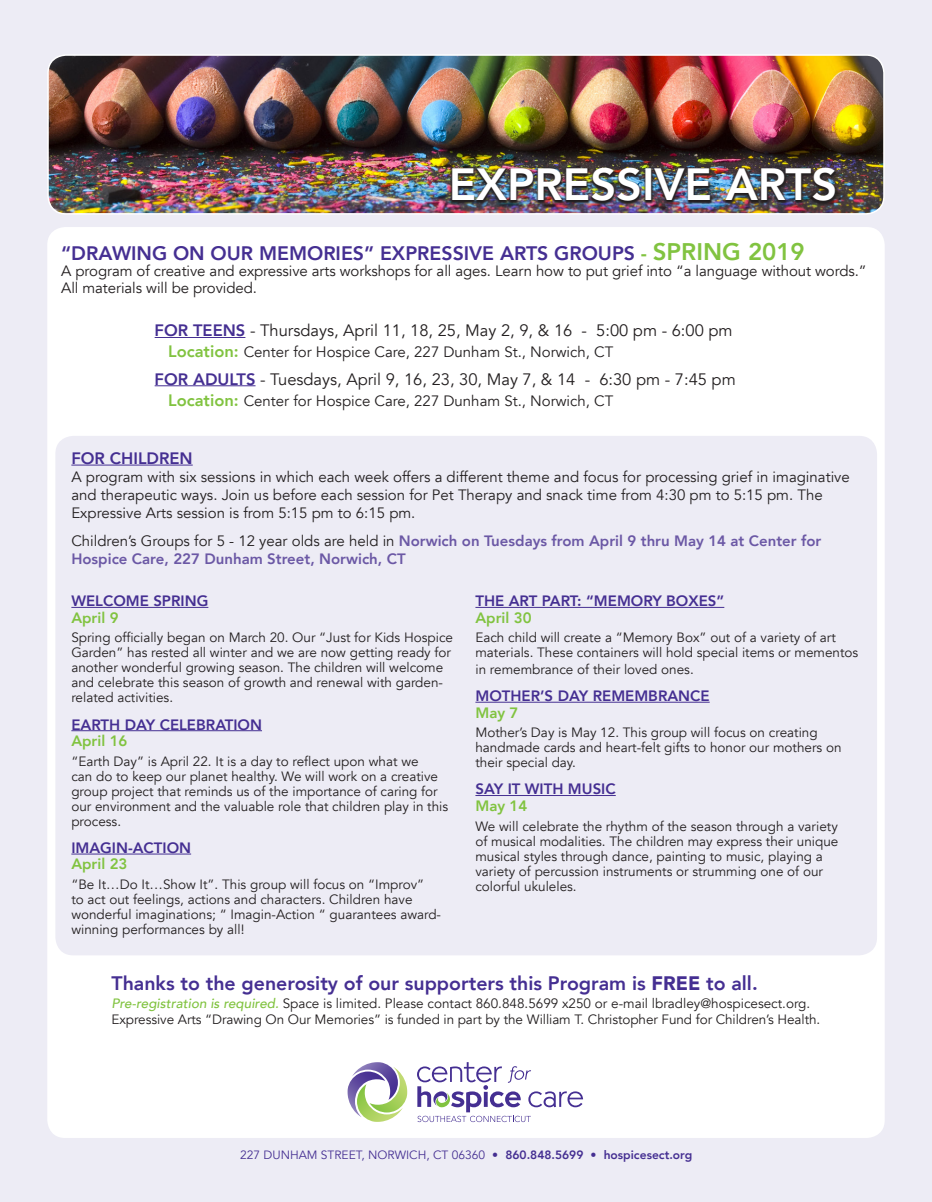
<style>
.page{position:relative;width:932px;height:1202px;background:#edecf5}
.page>*{position:absolute;margin:0;border:0;box-sizing:border-box;transform-origin:0 0}
.t1{font:800 45px "Avenir";color:#fff}
.t2{font:800 19.5px "Avenir";color:#452f92}
.t3{font:16.5px "Avenir";color:#231f20}
.t4{font:800 16.5px "Avenir";color:#452f92}
.t5{font:15px/18px "Avenir";color:#231f20}
.t6{font:800 15px/16.5px "Avenir";color:#452f92}
.t7{font:800 15px/18px "Avenir";color:#6b58a5}
.t8{font:13.5px/15px "Avenir";color:#231f20}
.t9{font:12px "Avenir";color:#452f92}
.s1{color:#81c340}
.s2{font-size:24px;color:#81c340}
.s3{font-weight:800;color:#452f92}
.s4{font-weight:800;font-size:16.5px;color:#81c340}
.s5{font-weight:400;color:#231f20}
.s6{font-weight:900}
.s7{font-weight:500;font-style:italic;color:#81c340}
.s8{font-weight:800}
</style>
<div class="page">
<div style="left:47px;top:227px;width:837px;height:911px;background:#fff;border-radius:18px"></div>
<div style="left:55px;top:436px;width:822px;height:519px;background:#edecf5;border-radius:18px"></div>
<img style="left:48px;top:55px;width:836px;height:159px">
<div style="left:47px;top:54px;width:837px;height:161px;border:2px solid #fff;border-radius:18px"></div>
<img style="left:449px;top:167px;width:388px;height:39px">
<hr style="left:71px;top:464px;width:122px;height:1px;background:#452f92">
<svg style="left:417px;top:1062px;width:166px;height:60px"></svg>
<svg style="left:347px;top:1062px;width:60px;height:59px"></svg>
<hr style="left:155px;top:337px;width:90px;height:1px;background:#452f92">
<hr style="left:155px;top:385px;width:100px;height:1px;background:#452f92">
<hr style="left:71px;top:607px;width:137px;height:1px;background:#452f92">
<hr style="left:71px;top:730px;width:191px;height:1px;background:#452f92">
<hr style="left:71px;top:853px;width:120px;height:1px;background:#452f92">
<hr style="left:475px;top:607px;width:249px;height:1px;background:#452f92">
<hr style="left:475px;top:702px;width:234px;height:1px;background:#452f92">
<hr style="left:475px;top:795px;width:140px;height:1px;background:#452f92">
<p class="t1" style="left:448px;top:149px;width:390px">EXPRESSIVE ARTS</p>
<p class="t2" style="left:61px;top:237px;width:745px">“DRAWING ON OUR MEMORIES” EXPRESSIVE ARTS GROUPS <span class="s1">-</span> <span class="s2">SPRING 2019</span></p>
<p class="t5" style="left:61px;top:263px;width:807px;line-height:16.5px">A program of creative and expressive arts workshops for all ages. Learn how to put grief into “a language without words.”<br>All materials will be provided.</p>
<p class="t3" style="left:155px;top:321px;width:579px"><span class="s3">FOR TEENS</span> - Thursdays, April 11, 18, 25, May 2, 9, &amp; 16 - 5:00 pm - 6:00 pm</p>
<p class="t5" style="left:168px;top:343px;width:446px"><span class="s4">Location:</span> Center for Hospice Care, 227 Dunham St., Norwich, CT</p>
<p class="t3" style="left:155px;top:369px;width:582px"><span class="s3">FOR ADULTS</span> - Tuesdays, April 9, 16, 23, 30, May 7, &amp; 14 - 6:30 pm - 7:45 pm</p>
<p class="t5" style="left:168px;top:392px;width:446px"><span class="s4">Location:</span> Center for Hospice Care, 227 Dunham St., Norwich, CT</p>
<p class="t4" style="left:71px;top:445px;width:123px">FOR CHILDREN</p>
<p class="t5" style="left:71px;top:468px;width:780px">A program with six sessions in which each week offers a different theme and focus for processing grief in imaginative and therapeutic ways. Join us before each session for Pet Therapy and snack time from 4:30 pm to 5:15 pm. The<br>Expressive Arts session is from 5:15 pm to 6:15 pm.</p>
<p class="t7" style="left:71px;top:531px;width:751px"><span class="s5">Children’s Groups for 5 - 12 year olds are held in</span> Norwich on Tuesdays from April 9 thru May 14 at Center for<br>Hospice Care, 227 Dunham Street, Norwich, CT</p>
<p class="t6" style="left:71px;top:593px;width:138px">WELCOME SPRING<br><span class="s1">April 9</span></p>
<p class="t8" style="left:71px;top:630px;width:383px">Spring officially began on March 20. Our “Just for Kids Hospice Garden” has rested all winter and we are now getting ready for another wonderful growing season. The children will welcome and celebrate this season of growth and renewal with garden&shy;related activities.</p>
<p class="t6" style="left:71px;top:716px;width:192px">EARTH DAY CELEBRATION<br><span class="s1">April 16</span></p>
<p class="t8" style="left:71px;top:753px;width:378px">“Earth Day” is April 22. It is a day to reflect upon what we<br>can do to keep our planet healthy. We will work on a creative group project that reminds us of the importance of caring for our environment and the valuable role that children play in this process.</p>
<p class="t6" style="left:71px;top:839px;width:121px">IMAGIN-ACTION<br><span class="s1">April 23</span></p>
<p class="t8" style="left:71px;top:877px;width:371px">“Be It…Do It…Show It”. This group will focus on “Improv”<br>to act out feelings, actions and characters. Children have wonderful imaginations; “ Imagin-Action “ guarantees award&shy;winning performances by all!</p>
<p class="t6" style="left:475px;top:593px;width:250px">THE ART PART: “MEMORY BOXES”<br><span class="s1">April 30</span></p>
<p class="t8" style="left:475px;top:630px;width:384px">Each child will create a “Memory Box” out of a variety of art materials. These containers will hold special items or mementos</p>
<p class="t8" style="left:475px;top:662px;width:220px">in remembrance of their loved ones.</p>
<p class="t6" style="left:475px;top:687px;width:236px">MOTHER’S DAY REMEMBRANCE<br><span class="s1">May 7</span></p>
<p class="t8" style="left:475px;top:725px;width:367px">Mother’s Day is May 12. This group will focus on creating handmade cards and heart-felt gifts to honor our mothers on their special day.</p>
<p class="t6" style="left:475px;top:781px;width:142px">SAY IT WITH MUSIC<br><span class="s1">May 14</span></p>
<p class="t8" style="left:475px;top:818px;width:364px">We will celebrate the rhythm of the season through a variety of musical modalities. The children may express their unique musical styles through dance, painting to music, playing a variety of percussion instruments or strumming one of our colorful ukuleles.</p>
<p class="t2" style="left:111px;top:968px;width:647px">Thanks to the generosity of our supporters this Program is <span class="s6">FREE</span> to all.</p>
<p class="t8" style="left:111px;top:995px;width:700px"><span class="s7">Pre-registration is required.</span> Space is limited. Please contact 860.848.5699 x250 or e-mail lbradley@hospicesect.org.</p>
<p class="t8" style="left:111px;top:1012px;width:710px">Expressive Arts “Drawing On Our Memories” is funded in part by the William T. Christopher Fund for Children’s Health.</p>
<p class="t9" style="left:240px;top:1147px;width:453px">227 DUNHAM STREET, NORWICH, CT 06360 <span class="s8">• 860.848.5699 • hospicesect.org</span></p>
</div>
